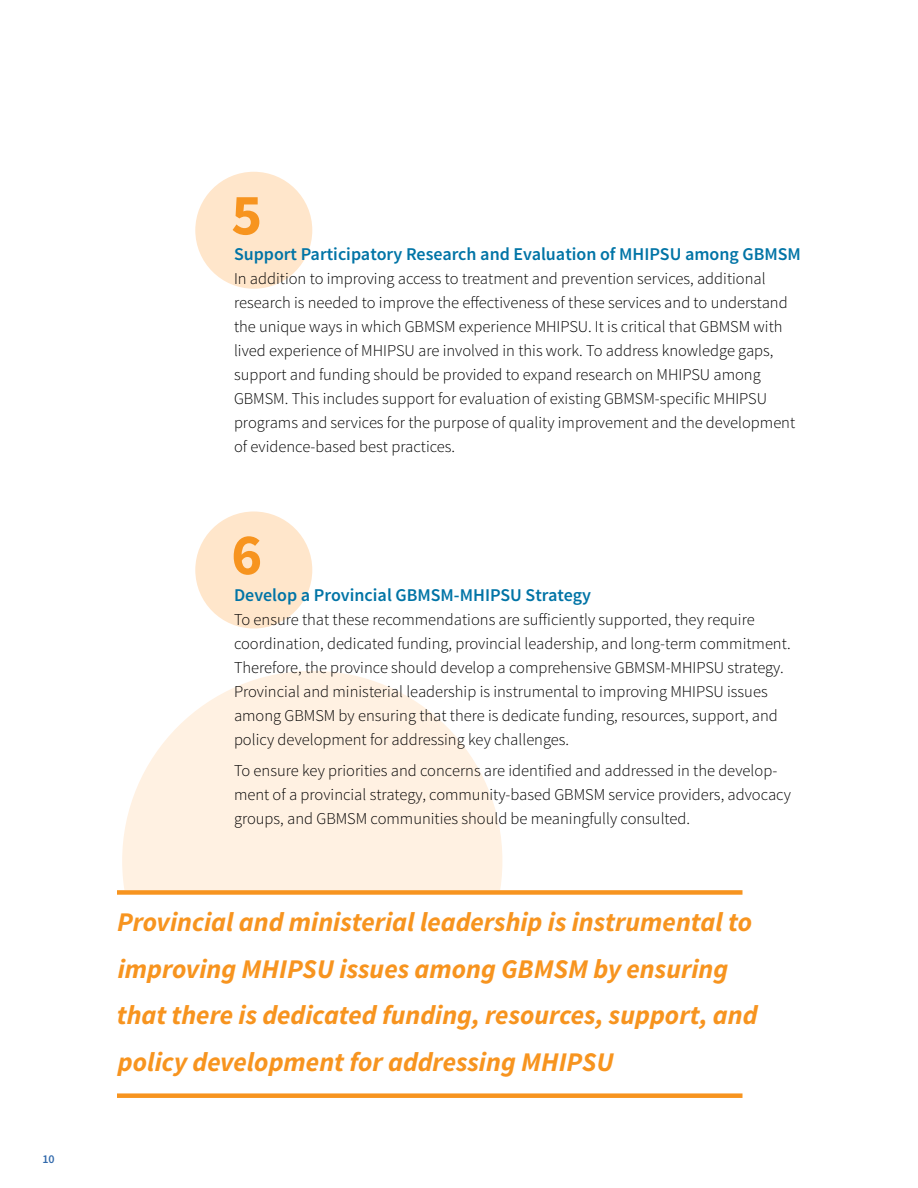
<style>
.page{position:relative;width:918px;height:1188px;background:#fff}
.page>*{position:absolute;margin:0;border:0;box-sizing:border-box;transform-origin:0 0}
.t1{font:700 58.5px "Source Sans Pro";color:#f7941f}
.t2{font:italic 700 27px/46.5px "Source Sans Pro";color:#f7941f}
.t3{font:600 18px "Source Sans Pro";color:#0074a6}
.t4{font:300 16.5px/24px "Source Sans Pro";color:#000}
.t5{font:600 12px "Source Sans Pro";color:#326aac}
</style>
<div class="page">
<div style="left:195px;top:172px;width:117px;height:117px;background:#ffe6cb;border-radius:50%"></div>
<div style="left:195px;top:512px;width:117px;height:116px;background:#ffe6cb;border-radius:50%"></div>
<div style="left:122px;top:671px;width:380px;height:380px;background:#fff1e2;border-radius:50%"></div>
<div style="left:32px;top:890px;width:740px;height:206px;background:#fff"></div>
<div style="left:117px;top:1093px;width:625px;height:5px;background:#f7941f"></div>
<div style="left:117px;top:890px;width:625px;height:5px;background:#f7941f"></div>
<p class="t5" style="left:42px;top:1151px;width:14px">10</p>
<h1 class="t1" style="left:231px;top:177px;width:32px">5</h1>
<p class="t3" style="left:234px;top:242px;width:568px">Support Participatory Research and Evaluation of MHIPSU among GBMSM</p>
<p class="t4" style="left:234px;top:266px;width:563px">In addition to improving access to treatment and prevention services, additional research is needed to improve the effectiveness of these services and to understand the unique ways in which GBMSM experience MHIPSU. It is critical that GBMSM with lived experience of MHIPSU are involved in this work. To address knowledge gaps, support and funding should be provided to expand research on MHIPSU among GBMSM. This includes support for evaluation of existing GBMSM-specific MHIPSU programs and services for the purpose of quality improvement and the development of evidence-based best practices.</p>
<h1 class="t1" style="left:231px;top:517px;width:32px">6</h1>
<p class="t3" style="left:234px;top:583px;width:358px">Develop a Provincial GBMSM-MHIPSU Strategy</p>
<p class="t4" style="left:234px;top:607px;width:558px">To ensure that these recommendations are sufficiently supported, they require coordination, dedicated funding, provincial leadership, and long-term commitment.<br>Therefore, the province should develop a comprehensive GBMSM-MHIPSU strategy.<br>Provincial and ministerial leadership is instrumental to improving MHIPSU issues among GBMSM by ensuring that there is dedicate funding, resources, support, and policy development for addressing key challenges.</p>
<p class="t4" style="left:234px;top:759px;width:559px">To ensure key priorities and concerns are identified and addressed in the develop&shy;ment of a provincial strategy, community-based GBMSM service providers, advocacy groups, and GBMSM communities should be meaningfully consulted.</p>
<h2 class="t2" style="left:117px;top:899px;width:642px">Provincial and ministerial leadership is instrumental to improving MHIPSU issues among GBMSM by ensuring that there is dedicated funding, resources, support, and policy development for addressing MHIPSU</h2>
</div>
